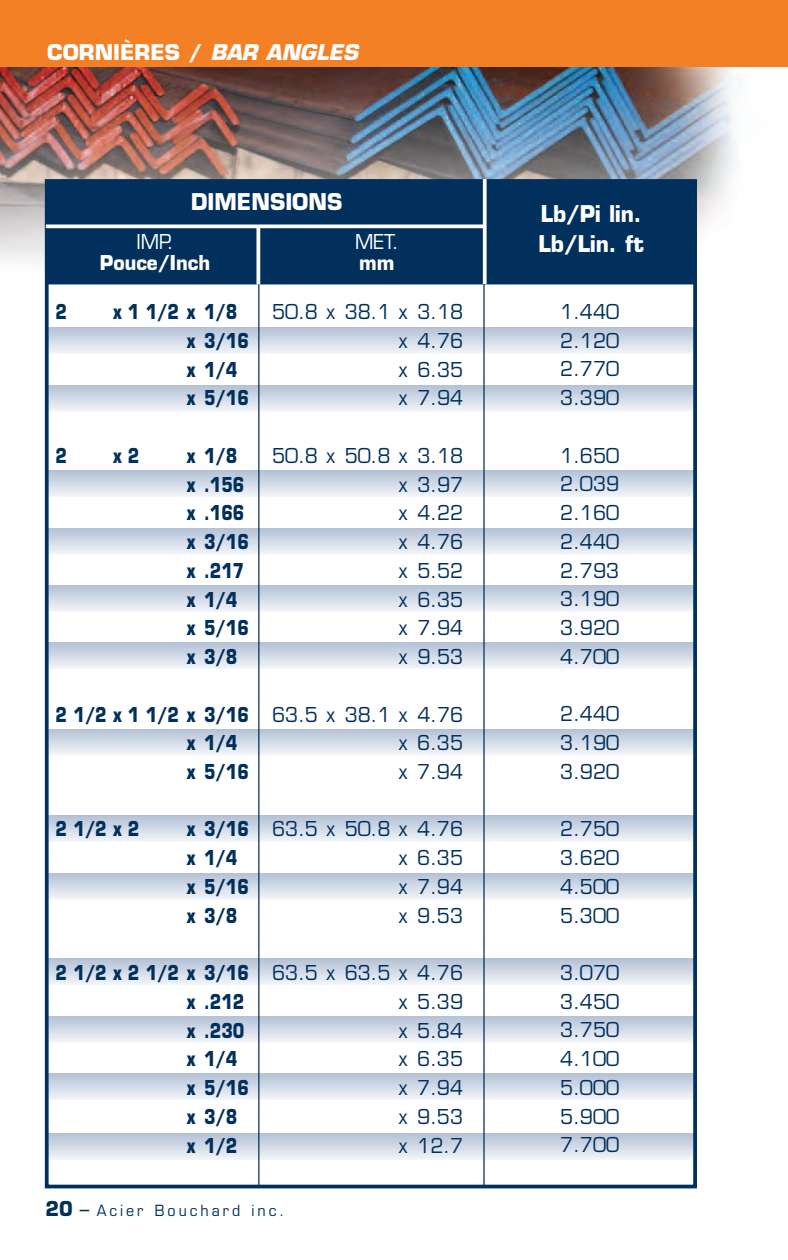
<style>
.page{position:relative;width:788px;height:1260px;background:#fff}
.page>*{position:absolute;margin:0;border:0;box-sizing:border-box;transform-origin:0 0}
.t1{font:700 22.5px "Eurostile";color:#fff;scale:.95 1}
.t2{font:700 21.25px "Eurostile";color:#fff}
.t3{font:20px/28.8px "Eurostile";color:#00305b;text-align:justify;scale:.95 1}
.t4{font:700 20px/28.8px "Eurostile";color:#00305b;scale:.8 1}
.t5{font:700 20px "Eurostile";color:#fff;scale:.95 1}
.t6{font:20px "Eurostile";color:#fff;scale:.95 1}
.t7{font:15px "Eurostile";letter-spacing:.205em;color:#00305b;scale:.95 1}
.s1{font-style:italic}
.s2{font-weight:700;font-size:20px}
.s3{font-size:20px}
</style>
<div class="page">
<img style="left:0;top:68px;width:736px;height:283px">
<div style="left:0;top:0;width:788px;height:68px;background:#f48026"></div>
<div style="left:48px;top:182px;width:648px;height:99px;background:#00305b"></div>
<div style="left:48px;top:328px;width:647px;height:26px;background:linear-gradient(to bottom,#b4c2d6,#f1f3f8)"></div>
<div style="left:48px;top:385px;width:647px;height:26px;background:linear-gradient(to bottom,#b3c0d5,#eef1f6)"></div>
<div style="left:48px;top:471px;width:647px;height:26px;background:linear-gradient(to bottom,#b4c2d7,#eff2f7)"></div>
<div style="left:48px;top:528px;width:647px;height:26px;background:linear-gradient(to bottom,#b3c0d5,#eef1f6)"></div>
<div style="left:48px;top:586px;width:647px;height:26px;background:linear-gradient(to bottom,#b4c2d6,#f1f3f8)"></div>
<div style="left:48px;top:643px;width:647px;height:26px;background:linear-gradient(to bottom,#b4c2d7,#eff2f7)"></div>
<div style="left:48px;top:729px;width:647px;height:26px;background:linear-gradient(to bottom,#b3c1d6,#eff2f7)"></div>
<div style="left:48px;top:816px;width:647px;height:26px;background:linear-gradient(to bottom,#b4c2d7,#eff2f7)"></div>
<div style="left:48px;top:873px;width:647px;height:26px;background:linear-gradient(to bottom,#b3c0d5,#eef1f6)"></div>
<div style="left:48px;top:959px;width:647px;height:26px;background:linear-gradient(to bottom,#b4c2d7,#eff2f7)"></div>
<div style="left:48px;top:1016px;width:647px;height:26px;background:linear-gradient(to bottom,#b3c0d5,#eef1f6)"></div>
<div style="left:48px;top:1074px;width:647px;height:26px;background:linear-gradient(to bottom,#b4c2d7,#eff2f7)"></div>
<div style="left:48px;top:1134px;width:647px;height:26px;background:linear-gradient(to bottom,#b4c2d7,#eff2f7)"></div>
<div style="left:45px;top:179px;width:652px;height:1009px;border:4px solid #00305b"></div>
<hr style="left:258px;top:225px;width:1px;height:960px;background:#00305b">
<hr style="left:483px;top:179px;width:1px;height:1006px;background:#00305b">
<hr style="left:46px;top:281px;width:648px;height:3px;background:#00305b">
<svg style="left:46px;top:224px;width:437px;height:4px;background:#e0e5eb"></svg>
<svg style="left:256px;top:225px;width:4px;height:59px"></svg>
<hr style="left:483px;top:179px;width:3px;height:105px;background:#fff">
<p class="t2" style="left:47px;top:44px;width:312px">CORNIÈRES / <span class="s1">BAR ANGLES</span></p>
<p class="t1" style="left:191px;top:193px;width:161px">DIMENSIONS</p>
<p class="t1" style="left:540px;top:205px;width:108px">Lb/Pi lin.</p>
<p class="t6" style="left:136px;top:234px;width:40px">IMP.</p>
<p class="t1" style="left:538px;top:235px;width:112px">Lb/Lin. ft</p>
<p class="t5" style="left:100px;top:255px;width:118px">Pouce/Inch</p>
<p class="t6" style="left:355px;top:234px;width:47px">MET.</p>
<p class="t5" style="left:359px;top:255px;width:39px">mm</p>
<p class="t4" style="left:56px;top:299px;width:16px">2</p>
<p class="t4" style="left:187px;top:299px;width:79px;text-indent:-74px">x 1 1/2 x 1/8 x 3/16 x 1/4 x 5/16</p>
<p class="t4" style="left:56px;top:443px;width:16px">2</p>
<p class="t4" style="left:113px;top:443px;width:34px">x 2</p>
<p class="t4" style="left:187px;top:443px;width:79px">x 1/8 x .156 x .166 x 3/16 x .217 x 1/4 x 5/16 x 3/8</p>
<p class="t4" style="left:187px;top:702px;width:79px;text-indent:-131px">2 1/2 x 1 1/2 x 3/16 x 1/4 x 5/16</p>
<p class="t4" style="left:56px;top:817px;width:106px">2 1/2 x 2</p>
<p class="t4" style="left:187px;top:817px;width:79px">x 3/16 x 1/4 x 5/16 x 3/8</p>
<p class="t4" style="left:187px;top:961px;width:79px;text-indent:-131px">2 1/2 x 2 1/2 x 3/16 x .212 x .230 x 1/4 x 5/16 x 3/8 x 1/2</p>
<p class="t3" style="left:399px;top:299px;width:69px;text-indent:-127px">50.8 x 38.1 x 3.18 x 4.76 x 6.35 x 7.94</p>
<p class="t3" style="left:399px;top:443px;width:69px;text-indent:-127px">50.8 x 50.8 x 3.18 x 3.97 x 4.22 x 4.76 x 5.52 x 6.35 x 7.94 x 9.53</p>
<p class="t3" style="left:399px;top:702px;width:69px;text-indent:-127px">63.5 x 38.1 x 4.76 x 6.35 x 7.94</p>
<p class="t3" style="left:399px;top:817px;width:69px;text-indent:-127px">63.5 x 50.8 x 4.76 x 6.35 x 7.94 x 9.53</p>
<p class="t3" style="left:399px;top:961px;width:69px;text-indent:-127px">63.5 x 63.5 x 4.76 x 5.39 x 5.84 x 6.35 x 7.94 x 9.53 x 12.7</p>
<p class="t7" style="left:45px;top:1205px;width:253px"><span class="s2">20</span> <span class="s3">–</span> Acier Bouchard inc.</p>
<p class="t3" style="left:560px;top:299px;width:64px">1.440<br>2.120<br>2.770<br>3.390</p>
<p class="t3" style="left:560px;top:443px;width:64px">1.650<br>2.039<br>2.160<br>2.440<br>2.793<br>3.190<br>3.920<br>4.700</p>
<p class="t3" style="left:560px;top:702px;width:64px">2.440<br>3.190<br>3.920</p>
<p class="t3" style="left:560px;top:817px;width:64px">2.750<br>3.620<br>4.500<br>5.300</p>
<p class="t3" style="left:560px;top:960px;width:64px">3.070<br>3.450<br>3.750<br>4.100<br>5.000<br>5.900<br>7.700</p>
</div>
